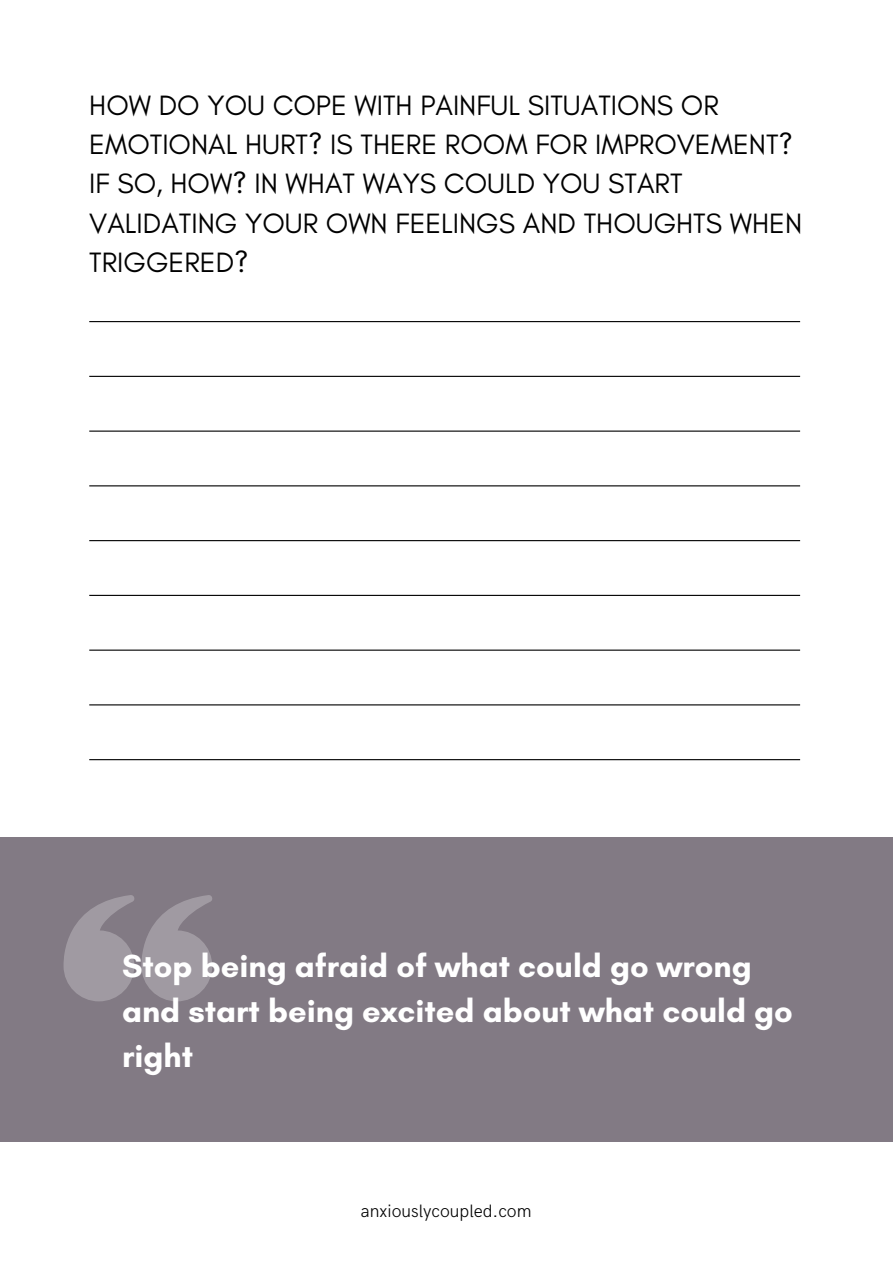
<style>
.page{position:relative;width:893px;height:1264px;background:#fff}
.page>*{position:absolute;margin:0;border:0;box-sizing:border-box;transform-origin:0 0}
.t1{font:700 32.55px/45px "Glacial Indifference";color:#fff}
.t2{font:28.5px/39.3px "Glacial Indifference";color:#000}
.t3{font:300 18px "HK Grotesk";color:#000}
</style>
<div class="page">
<div style="left:0;top:836px;width:892px;height:305px;background:#827a84"></div>
<svg style="left:64px;top:895px;width:148px;height:106px"></svg>
<hr style="left:89px;top:321px;width:711px;height:1px;background:#000">
<hr style="left:89px;top:376px;width:711px;height:1px;background:#000">
<hr style="left:89px;top:430px;width:711px;height:1px;background:#000">
<hr style="left:89px;top:485px;width:711px;height:1px;background:#000">
<hr style="left:89px;top:540px;width:711px;height:1px;background:#000">
<hr style="left:89px;top:595px;width:711px;height:1px;background:#000">
<hr style="left:89px;top:649px;width:711px;height:1px;background:#000">
<hr style="left:89px;top:704px;width:711px;height:1px;background:#000">
<hr style="left:89px;top:759px;width:711px;height:1px;background:#000">
<p class="t2" style="left:89px;top:85px;width:714px">HOW DO YOU COPE WITH PAINFUL SITUATIONS OR EMOTIONAL HURT? IS THERE ROOM FOR IMPROVEMENT?<br>IF SO, HOW? IN WHAT WAYS COULD YOU START VALIDATING YOUR OWN FEELINGS AND THOUGHTS WHEN TRIGGERED?</p>
<p class="t1" style="left:122px;top:943px;width:672px">Stop being afraid of what could go wrong and start being excited about what could go right</p>
<p class="t3" style="left:361px;top:1200px;width:172px">anxiouslycoupled.com</p>
</div>
